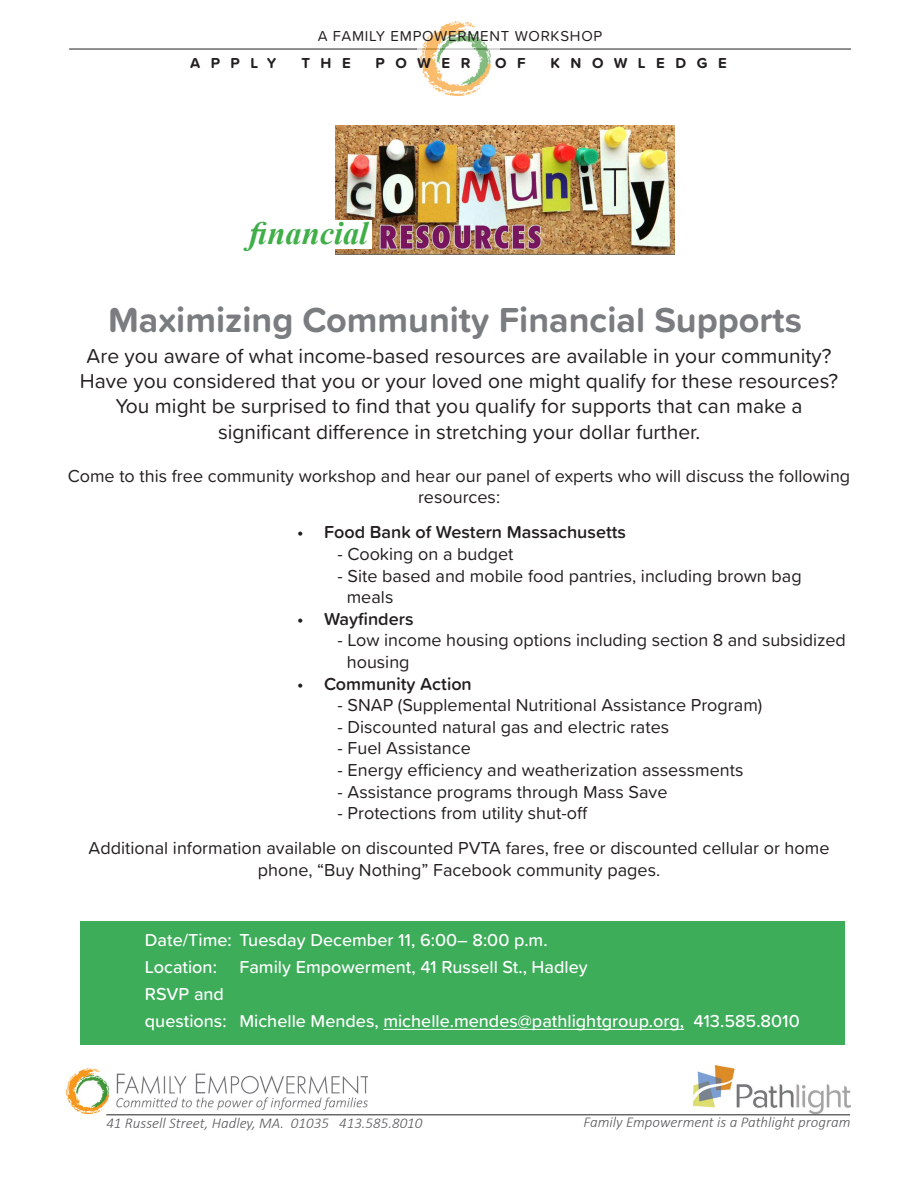
<style>
.page{position:relative;width:918px;height:1188px;background:#fff}
.page>*{position:absolute;margin:0;border:0;box-sizing:border-box;transform-origin:0 0}
.t1{font:700 36px "Proxima Soft";color:#7a7c7f}
.t2{font:italic 700 32.4px "Times New Roman";color:#40ae49}
.t3{font:21px/25.2px "Proxima Soft";color:#231f20;text-align:center}
.List_Paragraph{font:18px/21.6px "Proxima Soft";color:#231f20;text-align:center}
.t4{font:500 18px "Proxima Soft";color:#fff}
.t5{font:600 18px "Proxima Soft";color:#231f20}
.t6{font:italic 300 15px "Calibri";color:#57585a}
.t7{font:15px "Proxima Soft";letter-spacing:.05em;color:#231f20}
.t8{font:700 15px "Proxima Soft";letter-spacing:.7em;color:#231f20}
</style>
<div class="page">
<div style="left:80px;top:921px;width:765px;height:123px;background:#3dad5a"></div>
<hr style="left:69px;top:49px;width:782px;height:1px;background:#231f20">
<hr style="left:383px;top:1029px;width:301px;height:1px;background:#fff">
<img style="left:67px;top:1068px;width:300px;height:45px">
<hr style="left:106px;top:1115px;width:744px;height:1px;background:#231f20">
<div style="left:417px;top:13px;width:82px;height:86px;background:#fff"></div>
<img style="left:420px;top:22px;width:77px;height:74px">
<img style="left:694px;top:1065px;width:156px;height:48px">
<img style="left:335px;top:125px;width:340px;height:130px">
<div style="left:269px;top:220px;width:103px;height:28px;background:#fff"></div>
<p class="t7" style="left:318px;top:25px;width:286px">A FAMILY EMPOWERMENT WORKSHOP</p>
<p class="t8" style="left:190px;top:51px;width:88px">APPLY</p>
<p class="t8" style="left:301px;top:51px;width:51px">THE</p>
<p class="t8" style="left:376px;top:51px;width:96px">POWER</p>
<p class="t8" style="left:495px;top:51px;width:32px">O F</p>
<p class="t8" style="left:551px;top:51px;width:178px">KNOWLEDGE</p>
<p class="t2" style="left:249px;top:211px;width:120px">financial</p>
<p class="t1" style="left:108px;top:293px;width:695px">Maximizing Community Financial Supports</p>
<p class="t3" style="left:80px;top:342px;width:760px">Are you aware of what income-based resources are available in your community?<br>Have you considered that you or your loved one might qualify for these resources?<br>You might be surprised to find that you qualify for supports that can make a significant difference in stretching your dollar further.</p>
<p class="List_Paragraph" style="left:68px;top:464px;width:784px">Come to this free community workshop and hear our panel of experts who will discuss the following resources:</p>
<p class="t5" style="left:297px;top:519px;width:331px">• Food Bank of Western Massachusetts</p>
<p class="List_Paragraph" style="left:338px;top:542px;width:178px">- Cooking on a budget</p>
<p class="List_Paragraph" style="left:347px;top:564px;width:456px;text-align:left;text-indent:-9px">- Site based and mobile food pantries, including brown bag meals</p>
<p class="t5" style="left:297px;top:605px;width:118px">• Wayfinders</p>
<p class="List_Paragraph" style="left:347px;top:629px;width:501px;text-align:left;text-indent:-9px">- Low income housing options including section 8 and subsidized housing</p>
<p class="t5" style="left:297px;top:670px;width:176px">• Community Action</p>
<p class="List_Paragraph" style="left:338px;top:694px;width:426px">- SNAP (Supplemental Nutritional Assistance Program)</p>
<p class="List_Paragraph" style="left:338px;top:715px;width:333px">- Discounted natural gas and electric rates</p>
<p class="List_Paragraph" style="left:338px;top:737px;width:135px">- Fuel Assistance</p>
<p class="List_Paragraph" style="left:338px;top:758px;width:407px">- Energy efficiency and weatherization assessments</p>
<p class="List_Paragraph" style="left:338px;top:780px;width:332px">- Assistance programs through Mass Save</p>
<p class="List_Paragraph" style="left:338px;top:802px;width:252px">- Protections from utility shut-off</p>
<p class="List_Paragraph" style="left:89px;top:837px;width:742px">Additional information available on discounted PVTA fares, free or discounted cellular or home phone, “Buy Nothing” Facebook community pages.</p>
<p class="t4" style="left:145px;top:926px;width:404px">Date/Time: Tuesday December 11, 6:00– 8:00 p.m.</p>
<p class="t4" style="left:145px;top:953px;width:444px">Location: Family Empowerment, 41 Russell St., Hadley</p>
<p class="t4" style="left:145px;top:980px;width:81px">RSVP and</p>
<p class="t4" style="left:145px;top:1007px;width:656px">questions: Michelle Mendes, michelle.mendes@pathlightgroup.org, 413.585.8010</p>
<p class="t6" style="left:106px;top:1113px;width:318px">41 Russell Street, Hadley, MA. 01035 413.585.8010</p>
<p class="t6" style="left:583px;top:1113px;width:269px">Family Empowerment is a Pathlight program</p>
</div>
